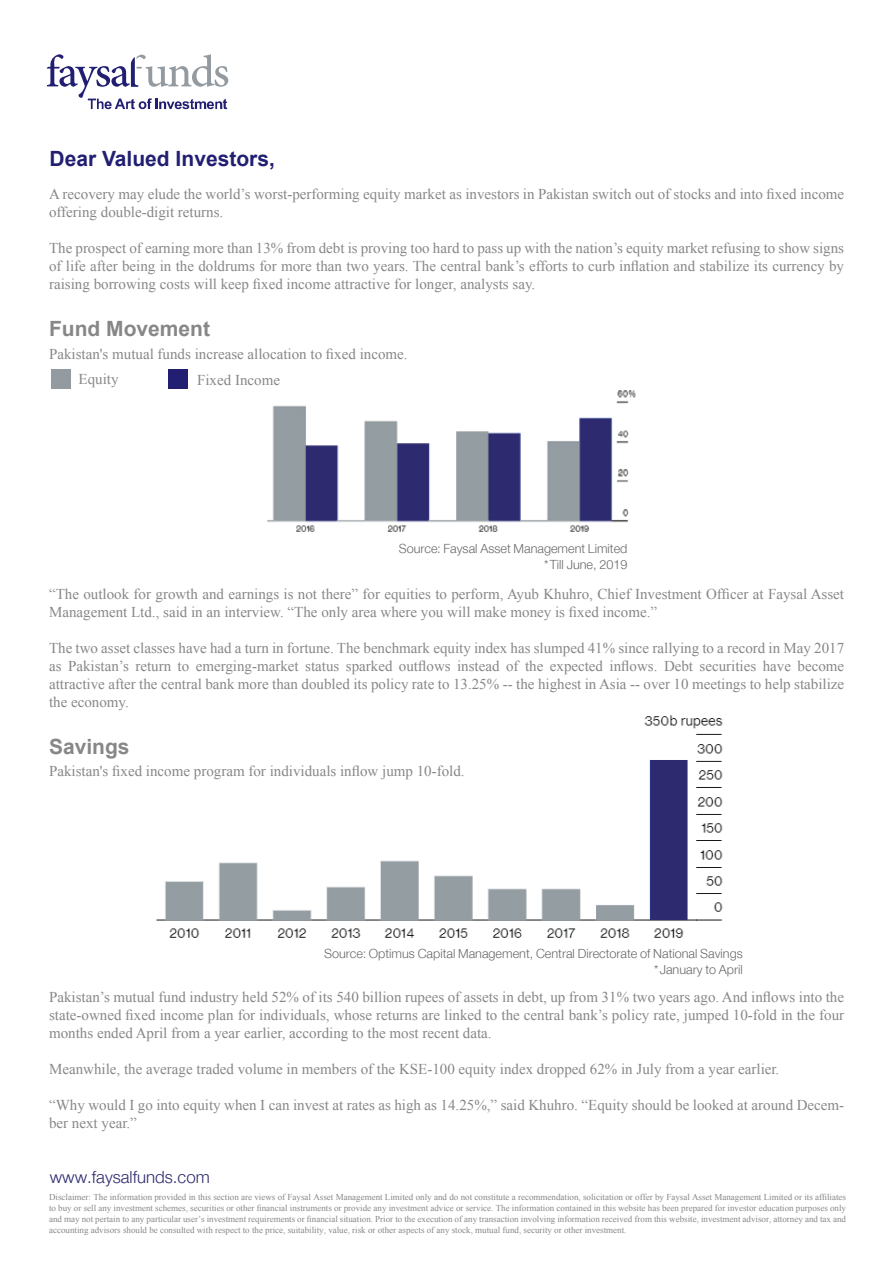
<style>
.page{position:relative;width:893px;height:1263px;background:#fff}
.page>*{position:absolute;margin:0;border:0;box-sizing:border-box;transform-origin:0 0}
.t1{font:700 21px "Arial";color:#221f72}
.t2{font:700 21px "Arial";color:#878787}
.t3{font:18px "Helvetica Neue H45";color:#2c2a6f}
.t4{font:15px/18px "Times New Roman";color:#878787}
.t5{font:13.5px/16.2px "Helvetica Neue H45";color:#676767;text-align:right}
.t6{font:9px/10.8px "Times New Roman";color:#878787;text-align:justify}
</style>
<div class="page">
<img style="left:156px;top:715px;width:567px;height:223px">
<img style="left:267px;top:390px;width:369px;height:142px">
<svg style="left:47px;top:54px;width:181px;height:55px"></svg>
<div style="left:51px;top:369px;width:20px;height:19px;background:#939ba1"></div>
<div style="left:168px;top:369px;width:20px;height:19px;background:#221f72"></div>
<h1 class="t1" style="left:50px;top:145px;width:227px">Dear Valued Investors,</h1>
<p class="t4" style="left:49px;top:185px;width:797px">A recovery may elude the world’s worst-performing equity market as investors in Pakistan switch out of stocks and into fixed income offering double-digit returns.</p>
<p class="t4" style="left:49px;top:239px;width:797px;text-align:justify">The prospect of earning more than 13% from debt is proving too hard to pass up with the nation’s equity market refusing to show signs of life after being in the doldrums for more than two years. The central bank’s efforts to curb inflation and stabilize its currency by raising borrowing costs will keep fixed income attractive for longer, analysts say.</p>
<h1 class="t2" style="left:49px;top:315px;width:163px">Fund Movement</h1>
<p class="t4" style="left:49px;top:344px;width:360px">Pakistan's mutual funds increase allocation to fixed income.</p>
<p class="t4" style="left:79px;top:370px;width:42px">Equity</p>
<p class="t4" style="left:197px;top:370px;width:84px">Fixed Income</p>
<p class="t5" style="left:399px;top:540px;width:230px">Source: Faysal Asset Management Limited *Till June, 2019</p>
<p class="t4" style="left:49px;top:585px;width:796px">“The outlook for growth and earnings is not there” for equities to perform, Ayub Khuhro, Chief Investment Officer at Faysal Asset<br>Management Ltd., said in an interview. “The only area where you will make money is fixed income.”</p>
<p class="t4" style="left:49px;top:639px;width:797px;text-align:justify">The two asset classes have had a turn in fortune. The benchmark equity index has slumped 41% since rallying to a record in May 2017 as Pakistan’s return to emerging-market status sparked outflows instead of the expected inflows. Debt securities have become attractive after the central bank more than doubled its policy rate to 13.25% -- the highest in Asia -- over 10 meetings to help stabilize the economy.</p>
<h1 class="t2" style="left:49px;top:732px;width:82px">Savings</h1>
<p class="t4" style="left:49px;top:762px;width:417px">Pakistan's fixed income program for individuals inflow jump 10-fold.</p>
<p class="t5" style="left:324px;top:945px;width:420px">Source: Optimus Capital Management, Central Directorate of National Savings *January to April</p>
<p class="t4" style="left:49px;top:987px;width:797px;text-align:justify">Pakistan’s mutual fund industry held 52% of its 540 billion rupees of assets in debt, up from 31% two years ago. And inflows into the state-owned fixed income plan for individuals, whose returns are linked to the central bank’s policy rate, jumped 10-fold in the four months ended April from a year earlier, according to the most recent data.</p>
<p class="t4" style="left:49px;top:1059px;width:732px">Meanwhile, the average traded volume in members of the KSE-100 equity index dropped 62% in July from a year earlier.</p>
<p class="t4" style="left:49px;top:1095px;width:797px">“Why would I go into equity when I can invest at rates as high as 14.25%,” said Khuhro. “Equity should be looked at around Decem&shy;ber next year.”</p>
<p class="t3" style="left:50px;top:1166px;width:161px">www.faysalfunds.com</p>
<p class="t6" style="left:49px;top:1192px;width:799px">Disclaimer: The information provided in this section are views of Faysal Asset Management Limited only and do not constitute a recommendation, solicitation or offer by Faysal Asset Management Limited or its affiliates to buy or sell any investment schemes, securities or other financial instruments or provide any investment advice or service. The information contained in this website has been prepared for investor education purposes only and may not pertain to any particular user’s investment requirements or financial situation. Prior to the execution of any transaction involving information received from this website, investment advisor, attorney and tax and accounting advisors should be consulted with respect to the price, suitability, value, risk or other aspects of any stock, mutual fund, security or other investment.</p>
</div>
